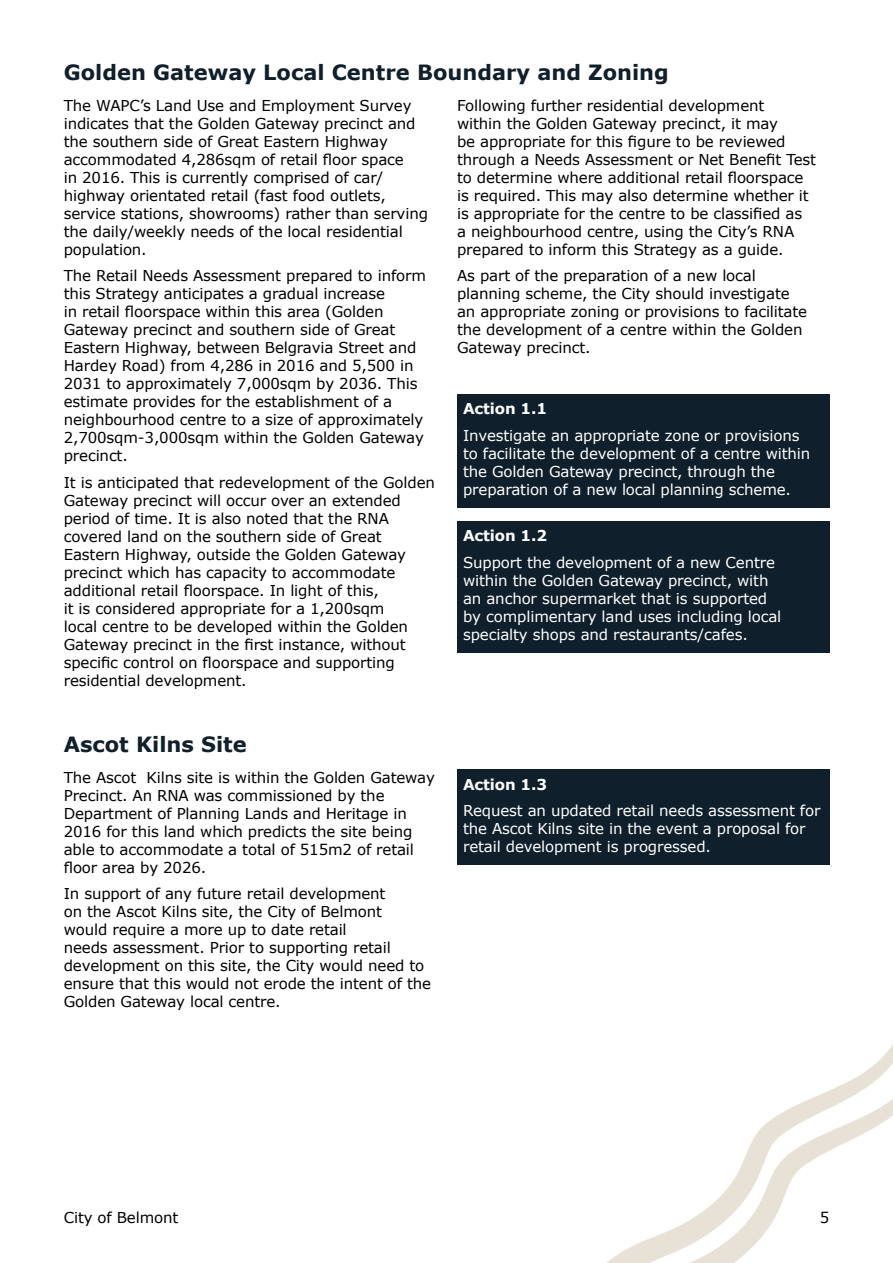
<style>
.page{position:relative;width:893px;height:1263px;background:#fff}
.page>*{position:absolute;margin:0;border:0;box-sizing:border-box;transform-origin:0 0}
.t1{font:700 21px "Verdana";color:#0f1f2b}
.t2{font:15px/18px "Verdana";letter-spacing:-.01em;color:#000}
.t3{font:15px/18px "Verdana";letter-spacing:-.01em;color:#fff}
.t4{font:700 15px "Verdana";letter-spacing:-.01em;color:#fff}
</style>
<div class="page">
<svg style="left:607px;top:1044px;width:286px;height:219px"></svg>
<div style="left:457px;top:521px;width:372px;height:131px;background:#0f1f2b"></div>
<div style="left:457px;top:770px;width:372px;height:95px;background:#0f1f2b"></div>
<div style="left:457px;top:394px;width:372px;height:114px;background:#0f1f2b"></div>
<h1 class="t1" style="left:64px;top:57px;width:607px">Golden Gateway Local Centre Boundary and Zoning</h1>
<p class="t2" style="left:64px;top:96px;width:366px">The WAPC’s Land Use and Employment Survey indicates that the Golden Gateway precinct and the southern side of Great Eastern Highway accommodated 4,286sqm of retail floor space<br>in 2016. This is currently comprised of car/ highway orientated retail (fast food outlets, service stations, showrooms) rather than serving the daily/weekly needs of the local residential population.</p>
<p class="t2" style="left:64px;top:266px;width:364px">The Retail Needs Assessment prepared to inform this Strategy anticipates a gradual increase<br>in retail floorspace within this area (Golden Gateway precinct and southern side of Great Eastern Highway, between Belgravia Street and Hardey Road) from 4,286 in 2016 and 5,500 in 2031 to approximately 7,000sqm by 2036. This estimate provides for the establishment of a neighbourhood centre to a size of approximately 2,700sqm-3,000sqm within the Golden Gateway precinct.</p>
<p class="t2" style="left:64px;top:473px;width:373px">It is anticipated that redevelopment of the Golden Gateway precinct will occur over an extended period of time. It is also noted that the RNA covered land on the southern side of Great Eastern Highway, outside the Golden Gateway precinct which has capacity to accommodate additional retail floorspace. In light of this,<br>it is considered appropriate for a 1,200sqm<br>local centre to be developed within the Golden Gateway precinct in the first instance, without specific control on floorspace and supporting residential development.</p>
<p class="t2" style="left:457px;top:96px;width:361px">Following further residential development<br>within the Golden Gateway precinct, it may<br>be appropriate for this figure to be reviewed through a Needs Assessment or Net Benefit Test to determine where additional retail floorspace is required. This may also determine whether it is appropriate for the centre to be classified as<br>a neighbourhood centre, using the City’s RNA prepared to inform this Strategy as a guide.</p>
<p class="t2" style="left:457px;top:266px;width:352px">As part of the preparation of a new local planning scheme, the City should investigate an appropriate zoning or provisions to facilitate the development of a centre within the Golden Gateway precinct.</p>
<p class="t4" style="left:463px;top:398px;width:85px">Action 1.1</p>
<p class="t3" style="left:463px;top:426px;width:349px">Investigate an appropriate zone or provisions to facilitate the development of a centre within the Golden Gateway precinct, through the preparation of a new local planning scheme.</p>
<p class="t4" style="left:463px;top:525px;width:85px">Action 1.2</p>
<p class="t3" style="left:463px;top:553px;width:320px">Support the development of a new Centre within the Golden Gateway precinct, with an anchor supermarket that is supported by complimentary land uses including local specialty shops and restaurants/cafes.</p>
<h1 class="t1" style="left:64px;top:729px;width:185px">Ascot Kilns Site</h1>
<p class="t2" style="left:64px;top:768px;width:373px">The Ascot Kilns site is within the Golden Gateway Precinct. An RNA was commissioned by the Department of Planning Lands and Heritage in 2016 for this land which predicts the site being able to accommodate a total of 515m2 of retail floor area by 2026.</p>
<p class="t2" style="left:64px;top:884px;width:369px">In support of any future retail development<br>on the Ascot Kilns site, the City of Belmont<br>would require a more up to date retail<br>needs assessment. Prior to supporting retail development on this site, the City would need to ensure that this would not erode the intent of the Golden Gateway local centre.</p>
<p class="t4" style="left:463px;top:774px;width:85px">Action 1.3</p>
<p class="t3" style="left:463px;top:801px;width:359px">Request an updated retail needs assessment for the Ascot Kilns site in the event a proposal for retail development is progressed.</p>
<p class="t2" style="left:64px;top:1209px;width:116px">City of Belmont</p>
<p class="t2" style="left:820px;top:1209px;width:11px">5</p>
</div>
